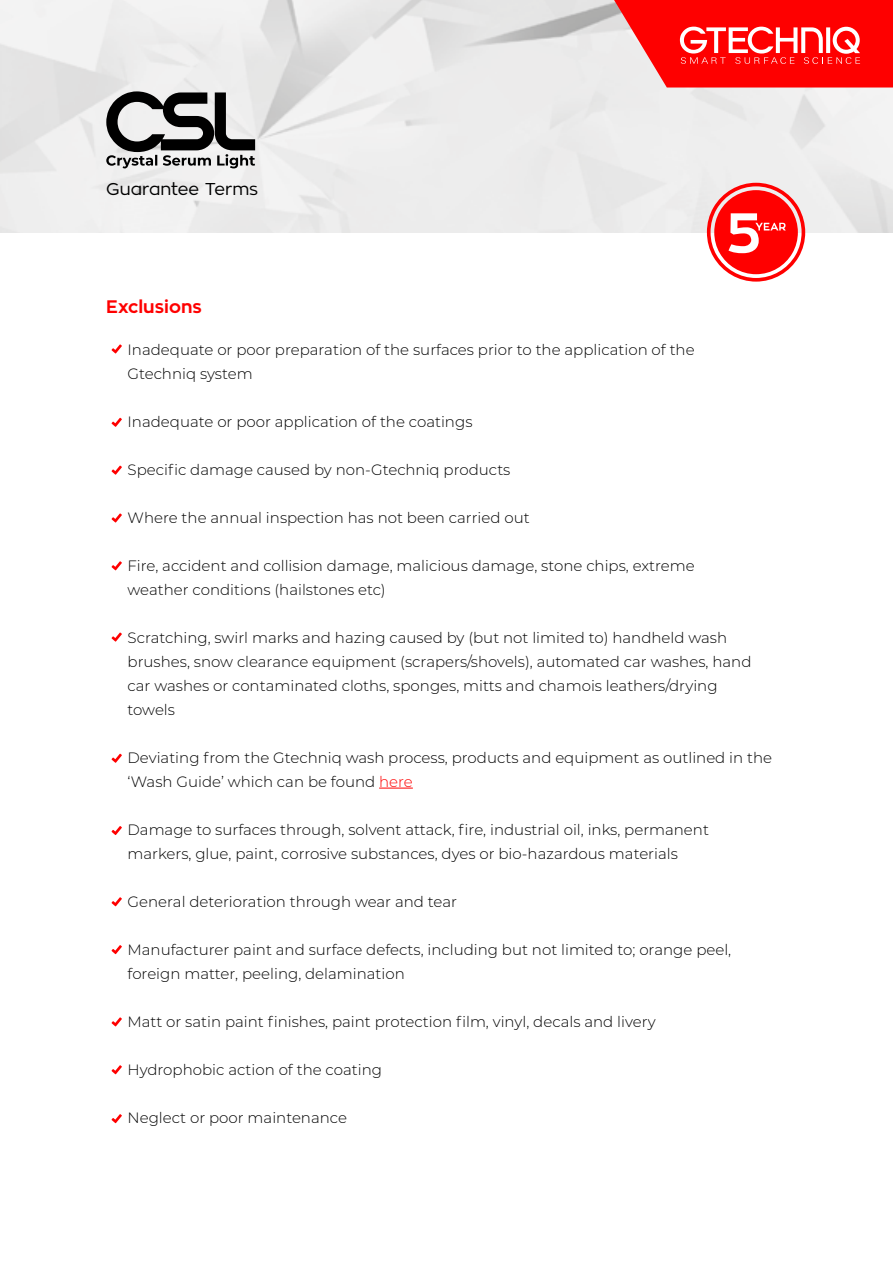
<style>
.page{position:relative;width:893px;height:1263px;background:#fff}
.page>*{position:absolute;margin:0;border:0;box-sizing:border-box;transform-origin:0 0}
.t1{font:700 18px "Zona Pro";color:#fe0000}
.t2{font:16.95px "Zona Pro";color:#000}
.t3{font:300 15px/24px "Montserrat";color:#000}
.s1{color:#fe0000}
</style>
<div class="page">
<hr style="left:379px;top:788px;width:34px;height:1px;background:#fe0000">
<svg style="left:112px;top:632px;width:10px;height:9px"></svg>
<svg style="left:112px;top:561px;width:10px;height:9px"></svg>
<svg style="left:112px;top:466px;width:10px;height:9px"></svg>
<svg style="left:112px;top:418px;width:10px;height:9px"></svg>
<svg style="left:112px;top:344px;width:10px;height:9px"></svg>
<svg style="left:112px;top:754px;width:10px;height:9px"></svg>
<svg style="left:112px;top:826px;width:10px;height:9px"></svg>
<svg style="left:112px;top:897px;width:10px;height:9px"></svg>
<svg style="left:112px;top:945px;width:10px;height:9px"></svg>
<svg style="left:112px;top:1017px;width:10px;height:9px"></svg>
<svg style="left:112px;top:1065px;width:10px;height:9px"></svg>
<svg style="left:112px;top:1114px;width:10px;height:9px"></svg>
<svg style="left:614px;top:0;width:279px;height:88px;background:#fb2d2d"></svg>
<svg style="left:707px;top:183px;width:98px;height:99px"></svg>
<svg style="left:112px;top:513px;width:10px;height:9px"></svg>
<svg style="left:106px;top:91px;width:149px;height:77px"></svg>
<p class="t2" style="left:106px;top:178px;width:154px">Guarantee Terms</p>
<p class="t1" style="left:106px;top:294px;width:97px">Exclusions</p>
<p class="t3" style="left:128px;top:337px;width:569px">Inadequate or poor preparation of the surfaces prior to the application of the<br>Gtechniq system</p>
<p class="t3" style="left:128px;top:409px;width:346px">Inadequate or poor application of the coatings</p>
<p class="t3" style="left:128px;top:457px;width:384px">Specific damage caused by non-Gtechniq products</p>
<p class="t3" style="left:128px;top:505px;width:404px">Where the annual inspection has not been carried out</p>
<p class="t3" style="left:128px;top:553px;width:569px">Fire, accident and collision damage, malicious damage, stone chips, extreme weather conditions (hailstones etc)</p>
<p class="t3" style="left:128px;top:625px;width:625px">Scratching, swirl marks and hazing caused by (but not limited to) handheld wash brushes, snow clearance equipment (scrapers/shovels), automated car washes, hand car washes or contaminated cloths, sponges, mitts and chamois leathers/drying towels</p>
<p class="t3" style="left:128px;top:745px;width:646px">Deviating from the Gtechniq wash process, products and equipment as outlined in the ‘Wash Guide’ which can be found <span class="s1">here</span></p>
<p class="t3" style="left:128px;top:817px;width:583px">Damage to surfaces through, solvent attack, fire, industrial oil, inks, permanent markers, glue, paint, corrosive substances, dyes or bio-hazardous materials</p>
<p class="t3" style="left:128px;top:889px;width:331px">General deterioration through wear and tear</p>
<p class="t3" style="left:128px;top:937px;width:605px">Manufacturer paint and surface defects, including but not limited to; orange peel, foreign matter, peeling, delamination</p>
<p class="t3" style="left:128px;top:1009px;width:530px">Matt or satin paint finishes, paint protection film, vinyl, decals and livery</p>
<p class="t3" style="left:128px;top:1057px;width:256px">Hydrophobic action of the coating</p>
<p class="t3" style="left:128px;top:1105px;width:221px">Neglect or poor maintenance</p>
</div>
